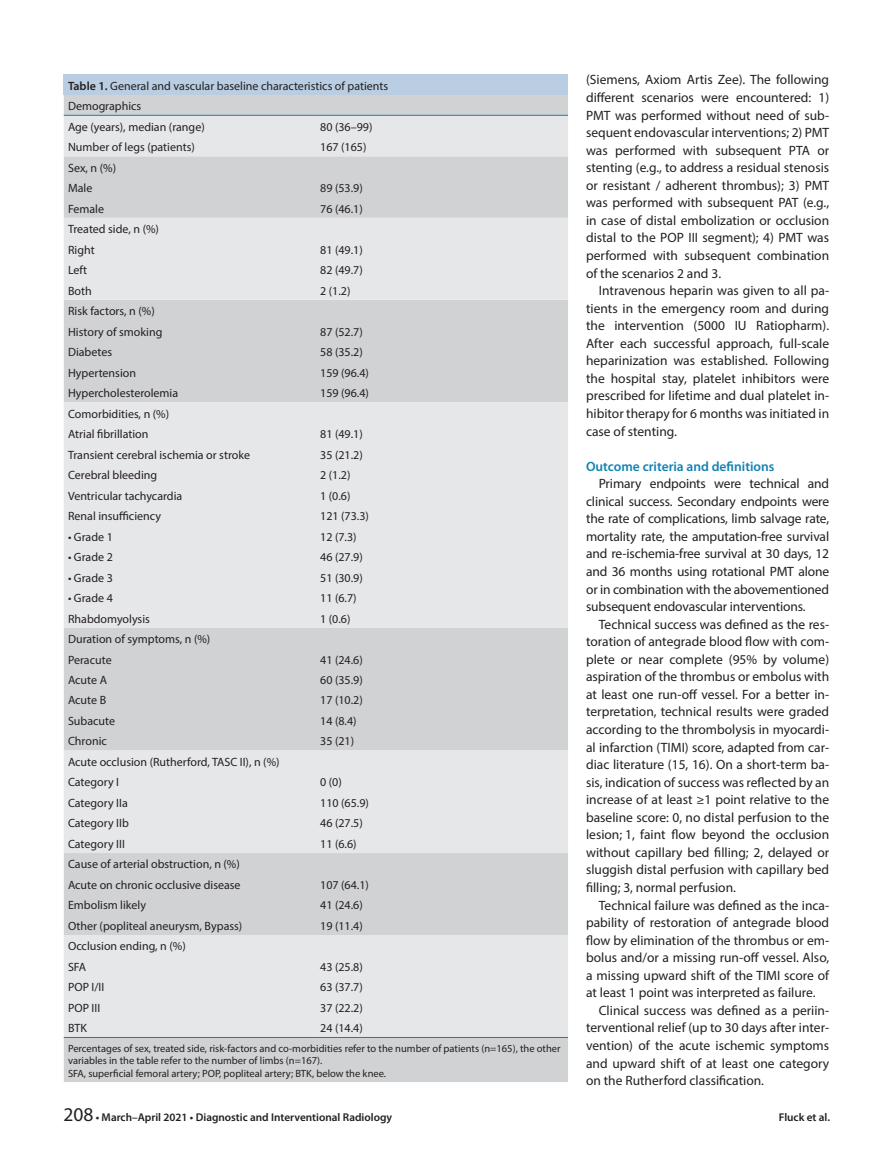
<style>
.page{position:relative;width:893px;height:1170px;background:#fff}
.page>*{position:absolute;margin:0;border:0;box-sizing:border-box;transform-origin:0 0}
.t1{font:13.5px/17.5px "Myriad Pro";color:#231f20;text-align:justify}
.t2{font:600 13.5px "Myriad Pro";color:#1181b4}
.Tablo_Metin{font:12px "Myriad Pro";color:#231f20}
.t3{font:600 11.25px "Myriad Pro";color:#231f20}
.Tablo_Metin-2{font:10.5px/12.6px "Myriad Pro";color:#231f20}
.s1{font-weight:600}
.s2{font-weight:400;font-size:19.5px}
</style>
<div class="page">
<div style="left:64px;top:74px;width:504px;height:21px;background:#b9cde3"></div>
<div style="left:64px;top:95px;width:504px;height:986px;background:#d1d2d4"></div>
<svg style="left:64px;top:116px;width:504px;height:921px;background:#dddee0"></svg>
<hr style="left:64px;top:115px;width:252px;height:1px;background:#1181b4">
<hr style="left:316px;top:115px;width:252px;height:1px;background:#1181b4">
<hr style="left:64px;top:1037px;width:252px;height:1px;background:#1181b4">
<hr style="left:316px;top:1037px;width:252px;height:1px;background:#1181b4">
<p class="t1" style="left:586px;top:71px;width:245px">(Siemens, Axiom Artis Zee). The following different scenarios were encountered: 1)<br>PMT was performed without need of sub&shy;sequent endovascular interventions; 2) PMT was performed with subsequent PTA or stenting (e.g., to address a residual stenosis or resistant / adherent thrombus); 3) PMT was performed with subsequent PAT (e.g., in case of distal embolization or occlusion distal to the POP III segment); 4) PMT was performed with subsequent combination of the scenarios 2 and 3.</p>
<p class="t1" style="left:586px;top:281px;width:245px;text-indent:13px">Intravenous heparin was given to all pa&shy;tients in the emergency room and during the intervention (5000 IU Ratiopharm).<br>After each successful approach, full-scale heparinization was established. Following the hospital stay, platelet inhibitors were prescribed for lifetime and dual platelet in&shy;hibitor therapy for 6 months was initiated in case of stenting.</p>
<p class="t2" style="left:586px;top:457px;width:190px">Outcome criteria and definitions</p>
<p class="t1" style="left:586px;top:474px;width:245px;text-indent:13px">Primary endpoints were technical and clinical success. Secondary endpoints were the rate of complications, limb salvage rate, mortality rate, the amputation-free survival and re-ischemia-free survival at 30 days, 12 and 36 months using rotational PMT alone or in combination with the abovementioned subsequent endovascular interventions.</p>
<p class="t1" style="left:586px;top:615px;width:245px;text-indent:13px">Technical success was defined as the res&shy;toration of antegrade blood flow with com&shy;plete or near complete (95% by volume) aspiration of the thrombus or embolus with at least one run-off vessel. For a better in&shy;terpretation, technical results were graded according to the thrombolysis in myocardi&shy;al infarction (TIMI) score, adapted from car&shy;diac literature (15, 16). On a short-term ba&shy;sis, indication of success was reflected by an increase of at least ≥1 point relative to the baseline score: 0, no distal perfusion to the lesion; 1, faint flow beyond the occlusion without capillary bed filling; 2, delayed or sluggish distal perfusion with capillary bed filling; 3, normal perfusion.</p>
<p class="t1" style="left:586px;top:895px;width:245px;text-indent:13px">Technical failure was defined as the inca&shy;pability of restoration of antegrade blood flow by elimination of the thrombus or em&shy;bolus and/or a missing run-off vessel. Also, a missing upward shift of the TIMI score of at least 1 point was interpreted as failure.</p>
<p class="t1" style="left:586px;top:1001px;width:245px;text-indent:13px">Clinical success was defined as a periin&shy;terventional relief (up to 30 days after inter&shy;vention) of the acute ischemic symptoms and upward shift of at least one category on the Rutherford classification.</p>
<p class="Tablo_Metin" style="left:68px;top:78px;width:322px"><span class="s1">Table 1.</span> General and vascular baseline characteristics of patients</p>
<p class="Tablo_Metin" style="left:68px;top:99px;width:75px">Demographics</p>
<p class="Tablo_Metin" style="left:68px;top:119px;width:138px">Age (years), median (range)</p>
<p class="Tablo_Metin" style="left:320px;top:119px;width:54px">80 (36–99)</p>
<p class="Tablo_Metin" style="left:68px;top:140px;width:128px">Number of legs (patients)</p>
<p class="Tablo_Metin" style="left:320px;top:140px;width:48px">167 (165)</p>
<p class="Tablo_Metin" style="left:68px;top:160px;width:50px">Sex, n (%)</p>
<p class="Tablo_Metin" style="left:68px;top:181px;width:26px">Male</p>
<p class="Tablo_Metin" style="left:320px;top:181px;width:44px">89 (53.9)</p>
<p class="Tablo_Metin" style="left:68px;top:201px;width:38px">Female</p>
<p class="Tablo_Metin" style="left:320px;top:201px;width:44px">76 (46.1)</p>
<p class="Tablo_Metin" style="left:68px;top:222px;width:92px">Treated side, n (%)</p>
<p class="Tablo_Metin" style="left:68px;top:242px;width:28px">Right</p>
<p class="Tablo_Metin" style="left:320px;top:242px;width:44px">81 (49.1)</p>
<p class="Tablo_Metin" style="left:68px;top:263px;width:21px">Left</p>
<p class="Tablo_Metin" style="left:320px;top:263px;width:44px">82 (49.7)</p>
<p class="Tablo_Metin" style="left:68px;top:283px;width:25px">Both</p>
<p class="Tablo_Metin" style="left:320px;top:283px;width:32px">2 (1.2)</p>
<p class="Tablo_Metin" style="left:68px;top:304px;width:88px">Risk factors, n (%)</p>
<p class="Tablo_Metin" style="left:68px;top:324px;width:96px">History of smoking</p>
<p class="Tablo_Metin" style="left:320px;top:324px;width:44px">87 (52.7)</p>
<p class="Tablo_Metin" style="left:68px;top:344px;width:46px">Diabetes</p>
<p class="Tablo_Metin" style="left:320px;top:344px;width:44px">58 (35.2)</p>
<p class="Tablo_Metin" style="left:68px;top:365px;width:70px">Hypertension</p>
<p class="Tablo_Metin" style="left:320px;top:365px;width:50px">159 (96.4)</p>
<p class="Tablo_Metin" style="left:68px;top:385px;width:112px">Hypercholesterolemia</p>
<p class="Tablo_Metin" style="left:320px;top:385px;width:50px">159 (96.4)</p>
<p class="Tablo_Metin" style="left:68px;top:406px;width:103px">Comorbidities, n (%)</p>
<p class="Tablo_Metin" style="left:68px;top:426px;width:82px">Atrial fibrillation</p>
<p class="Tablo_Metin" style="left:320px;top:426px;width:44px">81 (49.1)</p>
<p class="Tablo_Metin" style="left:68px;top:447px;width:183px">Transient cerebral ischemia or stroke</p>
<p class="Tablo_Metin" style="left:320px;top:447px;width:44px">35 (21.2)</p>
<p class="Tablo_Metin" style="left:68px;top:467px;width:91px">Cerebral bleeding</p>
<p class="Tablo_Metin" style="left:320px;top:467px;width:32px">2 (1.2)</p>
<p class="Tablo_Metin" style="left:68px;top:488px;width:116px">Ventricular tachycardia</p>
<p class="Tablo_Metin" style="left:320px;top:488px;width:32px">1 (0.6)</p>
<p class="Tablo_Metin" style="left:68px;top:508px;width:95px">Renal insufficiency</p>
<p class="Tablo_Metin" style="left:320px;top:508px;width:50px">121 (73.3)</p>
<p class="Tablo_Metin" style="left:68px;top:529px;width:46px">• Grade 1</p>
<p class="Tablo_Metin" style="left:320px;top:529px;width:38px">12 (7.3)</p>
<p class="Tablo_Metin" style="left:68px;top:549px;width:46px">• Grade 2</p>
<p class="Tablo_Metin" style="left:320px;top:549px;width:44px">46 (27.9)</p>
<p class="Tablo_Metin" style="left:68px;top:570px;width:46px">• Grade 3</p>
<p class="Tablo_Metin" style="left:320px;top:570px;width:44px">51 (30.9)</p>
<p class="Tablo_Metin" style="left:68px;top:590px;width:46px">• Grade 4</p>
<p class="Tablo_Metin" style="left:320px;top:590px;width:38px">11 (6.7)</p>
<p class="Tablo_Metin" style="left:68px;top:611px;width:83px">Rhabdomyolysis</p>
<p class="Tablo_Metin" style="left:320px;top:611px;width:32px">1 (0.6)</p>
<p class="Tablo_Metin" style="left:68px;top:631px;width:144px">Duration of symptoms, n (%)</p>
<p class="Tablo_Metin" style="left:68px;top:652px;width:45px">Peracute</p>
<p class="Tablo_Metin" style="left:320px;top:652px;width:44px">41 (24.6)</p>
<p class="Tablo_Metin" style="left:68px;top:672px;width:40px">Acute A</p>
<p class="Tablo_Metin" style="left:320px;top:672px;width:44px">60 (35.9)</p>
<p class="Tablo_Metin" style="left:68px;top:693px;width:40px">Acute B</p>
<p class="Tablo_Metin" style="left:320px;top:693px;width:44px">17 (10.2)</p>
<p class="Tablo_Metin" style="left:68px;top:713px;width:49px">Subacute</p>
<p class="Tablo_Metin" style="left:320px;top:713px;width:38px">14 (8.4)</p>
<p class="Tablo_Metin" style="left:68px;top:734px;width:40px">Chronic</p>
<p class="Tablo_Metin" style="left:320px;top:734px;width:35px">35 (21)</p>
<p class="Tablo_Metin" style="left:68px;top:754px;width:213px">Acute occlusion (Rutherford, TASC II), n (%)</p>
<p class="Tablo_Metin" style="left:68px;top:775px;width:53px">Category I</p>
<p class="Tablo_Metin" style="left:320px;top:775px;width:23px">0 (0)</p>
<p class="Tablo_Metin" style="left:68px;top:795px;width:61px">Category IIa</p>
<p class="Tablo_Metin" style="left:320px;top:795px;width:50px">110 (65.9)</p>
<p class="Tablo_Metin" style="left:68px;top:816px;width:62px">Category IIb</p>
<p class="Tablo_Metin" style="left:320px;top:816px;width:44px">46 (27.5)</p>
<p class="Tablo_Metin" style="left:68px;top:836px;width:58px">Category III</p>
<p class="Tablo_Metin" style="left:320px;top:836px;width:38px">11 (6.6)</p>
<p class="Tablo_Metin" style="left:68px;top:856px;width:173px">Cause of arterial obstruction, n (%)</p>
<p class="Tablo_Metin" style="left:68px;top:877px;width:174px">Acute on chronic occlusive disease</p>
<p class="Tablo_Metin" style="left:320px;top:877px;width:50px">107 (64.1)</p>
<p class="Tablo_Metin" style="left:68px;top:897px;width:80px">Embolism likely</p>
<p class="Tablo_Metin" style="left:320px;top:897px;width:44px">41 (24.6)</p>
<p class="Tablo_Metin" style="left:68px;top:918px;width:176px">Other (popliteal aneurysm, Bypass)</p>
<p class="Tablo_Metin" style="left:320px;top:918px;width:44px">19 (11.4)</p>
<p class="Tablo_Metin" style="left:68px;top:938px;width:119px">Occlusion ending, n (%)</p>
<p class="Tablo_Metin" style="left:68px;top:959px;width:20px">SFA</p>
<p class="Tablo_Metin" style="left:320px;top:959px;width:44px">43 (25.8)</p>
<p class="Tablo_Metin" style="left:68px;top:979px;width:38px">POP I/II</p>
<p class="Tablo_Metin" style="left:320px;top:979px;width:44px">63 (37.7)</p>
<p class="Tablo_Metin" style="left:68px;top:1000px;width:34px">POP III</p>
<p class="Tablo_Metin" style="left:320px;top:1000px;width:44px">37 (22.2)</p>
<p class="Tablo_Metin" style="left:68px;top:1020px;width:20px">BTK</p>
<p class="Tablo_Metin" style="left:320px;top:1020px;width:44px">24 (14.4)</p>
<p class="Tablo_Metin-2" style="left:68px;top:1041px;width:494px">Percentages of sex, treated side, risk-factors and co-morbidities refer to the number of patients (n=165), the other variables in the table refer to the number of limbs (n=167).</p>
<p class="Tablo_Metin-2" style="left:68px;top:1066px;width:320px">SFA, superficial femoral artery; POP, popliteal artery; BTK, below the knee.</p>
<p class="t3" style="left:63px;top:1109px;width:330px"><span class="s2">208</span> • March–April 2021 • Diagnostic and Interventional Radiology</p>
<p class="t3" style="left:779px;top:1109px;width:53px">Fluck et al.</p>
</div>
